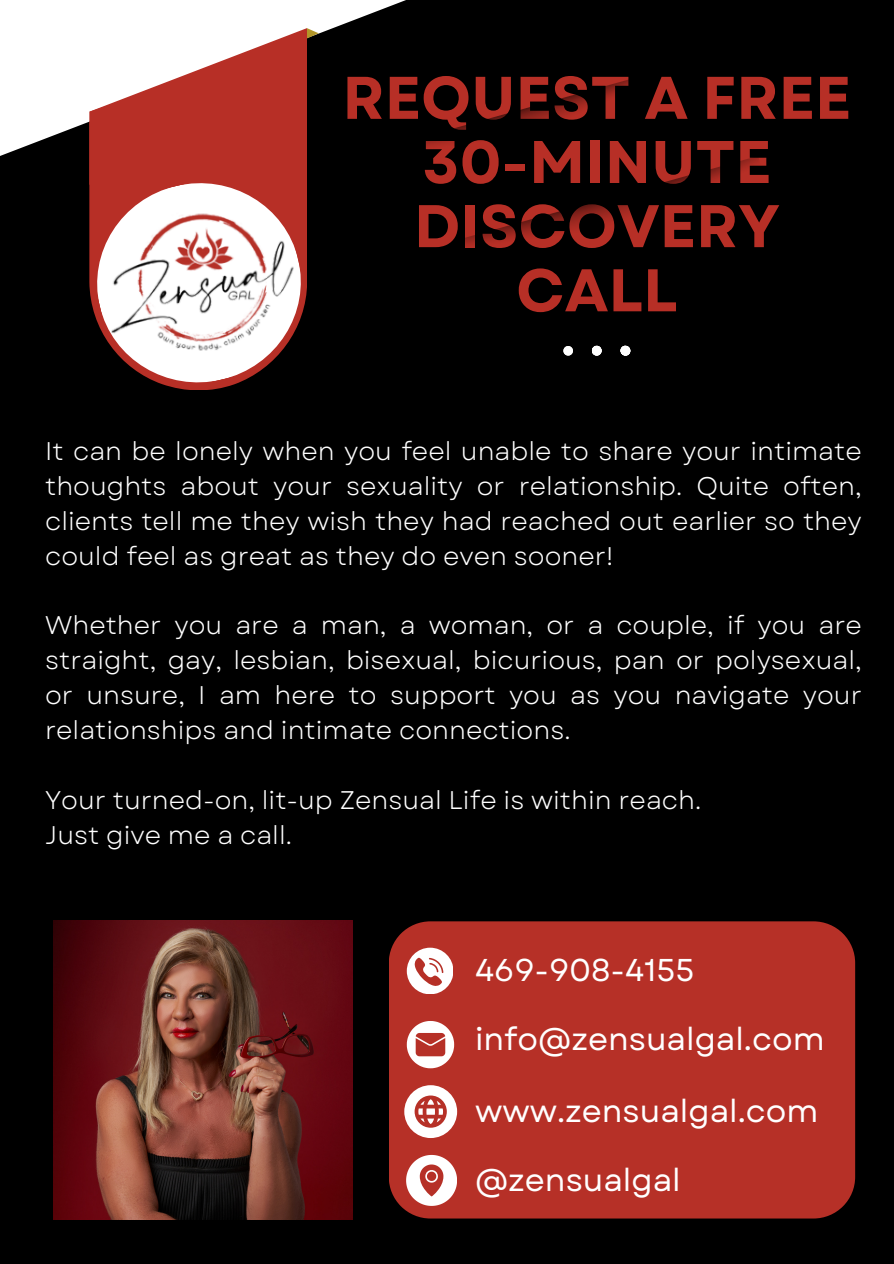
<style>
.page{position:relative;width:894px;height:1264px;background:#fff}
.page>*{position:absolute;margin:0;border:0;box-sizing:border-box;transform-origin:0 0}
.t1{font:700 60px/64.2px "Garet";color:#b72f26;text-align:center}
.t2{font:31.5px "Garet";color:#fff}
.t3{font:25.5px/34.8px "Garet";color:#fff;text-align:justify}
</style>
<div class="page">
<div style="left:0;top:0;width:893px;height:1263px;background:#000"></div>
<svg style="left:0;top:0;width:406px;height:156px;fill:#fff"></svg>
<svg style="left:89px;top:28px;width:229px;height:145px"></svg>
<img style="left:388px;top:73px;width:18px;height:83px">
<svg style="left:563px;top:346px;width:9px;height:9px"></svg>
<svg style="left:591px;top:346px;width:10px;height:9px"></svg>
<svg style="left:620px;top:346px;width:10px;height:9px"></svg>
<svg style="left:89px;top:173px;width:218px;height:217px;fill:#b72f26"></svg>
<img style="left:92px;top:198px;width:215px;height:169px">
<div style="left:389px;top:921px;width:465px;height:297px;background:#b63027"></div>
<svg style="left:406px;top:947px;width:47px;height:46px"></svg>
<svg style="left:406px;top:1020px;width:48px;height:48px"></svg>
<svg style="left:404px;top:1085px;width:53px;height:52px"></svg>
<svg style="left:406px;top:1154px;width:50px;height:51px"></svg>
<img style="left:53px;top:920px;width:299px;height:299px">
<h1 class="t1" style="left:342px;top:66px;width:510px">REQUEST A FREE<br>30-MINUTE<br>DISCOVERY<br>CALL</h1>
<p class="t3" style="left:45px;top:434px;width:817px">It can be lonely when you feel unable to share your intimate thoughts about your sexuality or relationship. Quite often, clients tell me they wish they had reached out earlier so they could feel as great as they do even sooner!</p>
<p class="t3" style="left:45px;top:608px;width:817px">Whether you are a man, a woman, or a couple, if you are straight, gay, lesbian, bisexual, bicurious, pan or polysexual, or unsure, I am here to support you as you navigate your relationships and intimate connections.</p>
<p class="t3" style="left:45px;top:782px;width:657px">Your turned-on, lit-up Zensual Life is within reach.</p>
<p class="t3" style="left:45px;top:817px;width:248px">Just give me a call.</p>
<p class="t2" style="left:475px;top:947px;width:221px">469-908-4155</p>
<p class="t2" style="left:475px;top:1015px;width:351px">info@zensualgal.com</p>
<p class="t2" style="left:475px;top:1088px;width:345px">www.zensualgal.com</p>
<p class="t2" style="left:475px;top:1156px;width:207px">@zensualgal</p>
</div>
